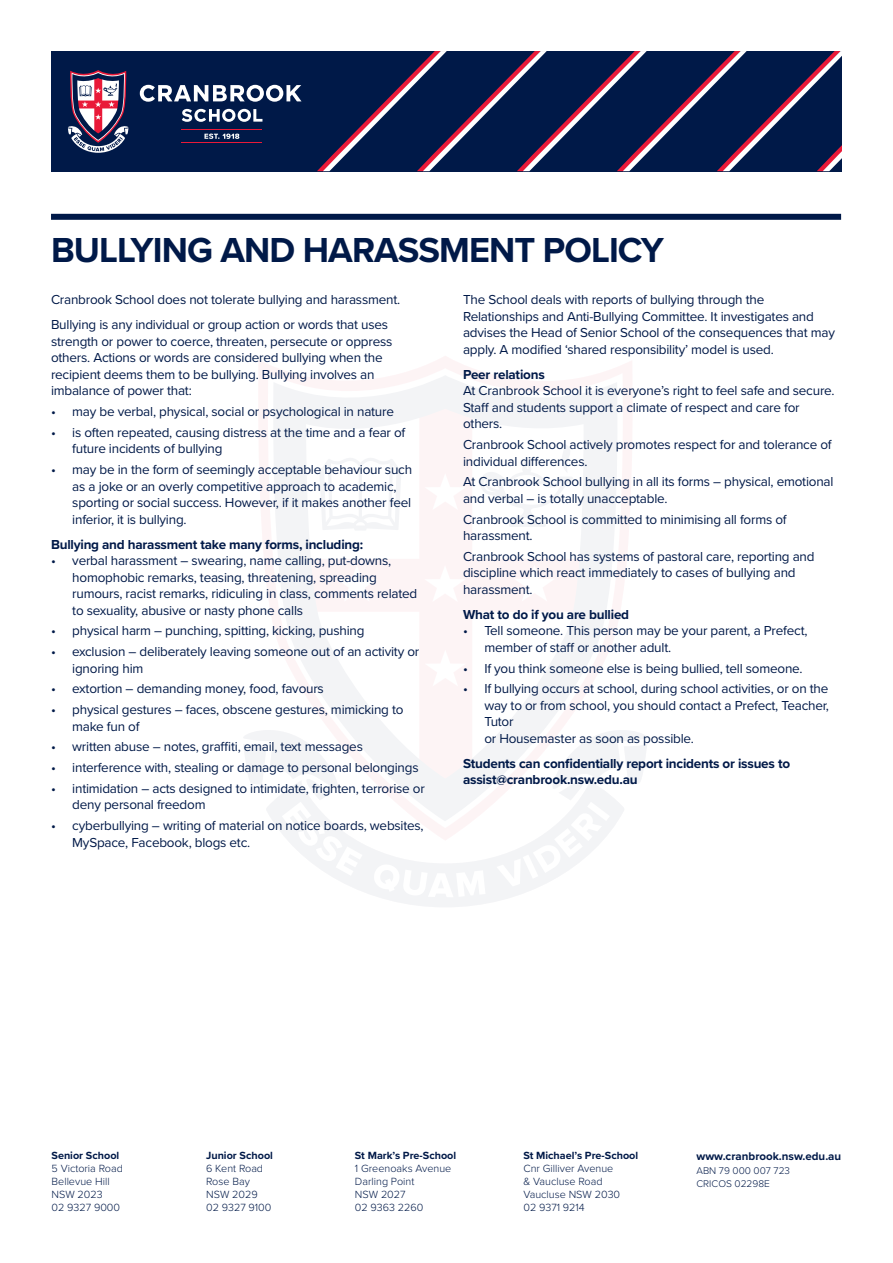
<style>
.page{position:relative;width:893px;height:1263px;background:#fff}
.page>*{position:absolute;margin:0;border:0;box-sizing:border-box;transform-origin:0 0}
.t1{font:700 36px "Proxima Nova";letter-spacing:-.025em;color:#001948}
.body{font:13.5px/16.5px "Proxima Nova";letter-spacing:-.015em;color:#001948}
.body-2{font:700 13.5px/16.5px "Proxima Nova";letter-spacing:-.015em;color:#001948}
.t2{font:700 11.55px "Proxima Nova";color:#001948}
.t3{font:300 10.8px/12.9px "Proxima Nova";color:#001948}
.t4{font:700 10.8px "Proxima Nova";color:#001948}
.t5{font:300 10.05px/12.9px "Proxima Nova";color:#001948}
</style>
<div class="page">
<div style="left:51px;top:51px;width:791px;height:120px;background:#001948"></div>
<hr style="left:182px;top:129px;width:80px;height:1px;background:#e91938">
<hr style="left:182px;top:142px;width:80px;height:1px;background:#e91938">
<svg style="left:204px;top:134px;width:35px;height:5px"></svg>
<svg style="left:68px;top:70px;width:61px;height:83px"></svg>
<svg style="left:182px;top:109px;width:80px;height:13px"></svg>
<svg style="left:140px;top:85px;width:161px;height:17px"></svg>
<svg style="left:317px;top:51px;width:525px;height:120px"></svg>
<svg style="left:259px;top:356px;width:373px;height:193px"></svg>
<svg style="left:264px;top:368px;width:363px;height:235px;fill:#fdf4f5"></svg>
<svg style="left:270px;top:375px;width:351px;height:405px"></svg>
<svg style="left:480px;top:443px;width:94px;height:84px"></svg>
<svg style="left:424px;top:565px;width:42px;height:37px"></svg>
<svg style="left:514px;top:565px;width:41px;height:36px"></svg>
<svg style="left:336px;top:565px;width:41px;height:37px"></svg>
<svg style="left:425px;top:473px;width:41px;height:37px"></svg>
<svg style="left:425px;top:650px;width:41px;height:36px"></svg>
<svg style="left:319px;top:456px;width:83px;height:75px"></svg>
<svg style="left:332px;top:780px;width:207px;height:127px"></svg>
<svg style="left:244px;top:720px;width:118px;height:156px"></svg>
<svg style="left:372px;top:863px;width:113px;height:34px"></svg>
<svg style="left:496px;top:720px;width:151px;height:166px"></svg>
<div style="left:51px;top:214px;width:790px;height:6px;background:#001948"></div>
<p class="t1" style="left:51px;top:223px;width:615px">BULLYING AND HARASSMENT POLICY</p>
<p class="body" style="left:51px;top:291px;width:351px">Cranbrook School does not tolerate bullying and harassment.</p>
<p class="body" style="left:51px;top:316px;width:343px">Bullying is any individual or group action or words that uses strength or power to coerce, threaten, persecute or oppress others. Actions or words are considered bullying when the recipient deems them to be bullying. Bullying involves an imbalance of power that:</p>
<p class="body" style="left:51px;top:403px;width:344px">• may be verbal, physical, social or psychological in nature</p>
<p class="body" style="left:72px;top:423px;width:335px;text-indent:-21px">• is often repeated, causing distress at the time and a fear of future incidents of bullying</p>
<p class="body" style="left:72px;top:461px;width:341px;text-indent:-21px">• may be in the form of seemingly acceptable behaviour such as a joke or an overly competitive approach to academic, sporting or social success. However, if it makes another feel inferior, it is bullying.</p>
<p class="body-2" style="left:51px;top:536px;width:314px">Bullying and harassment take many forms, including:</p>
<p class="body" style="left:72px;top:552px;width:347px;text-indent:-21px">• verbal harassment – swearing, name calling, put-downs, homophobic remarks, teasing, threatening, spreading rumours, racist remarks, ridiculing in class, comments related to sexuality, abusive or nasty phone calls</p>
<p class="body" style="left:51px;top:622px;width:315px">• physical harm – punching, spitting, kicking, pushing</p>
<p class="body" style="left:72px;top:643px;width:349px;text-indent:-21px">• exclusion – deliberately leaving someone out of an activity or ignoring him</p>
<p class="body" style="left:51px;top:680px;width:274px">• extortion – demanding money, food, favours</p>
<p class="body" style="left:72px;top:701px;width:333px;text-indent:-21px">• physical gestures – faces, obscene gestures, mimicking to make fun of</p>
<p class="body" style="left:51px;top:738px;width:313px">• written abuse – notes, graffiti, email, text messages</p>
<p class="body" style="left:51px;top:759px;width:369px">• interference with, stealing or damage to personal belongings</p>
<p class="body" style="left:72px;top:779px;width:354px;text-indent:-21px">• intimidation – acts designed to intimidate, frighten, terrorise or deny personal freedom</p>
<p class="body" style="left:72px;top:817px;width:353px;text-indent:-21px">• cyberbullying – writing of material on notice boards, websites,<br>MySpace, Facebook, blogs etc.</p>
<p class="body" style="left:463px;top:291px;width:373px">The School deals with reports of bullying through the Relationships and Anti-Bullying Committee. It investigates and advises the Head of Senior School of the consequences that may apply. A modified ‘shared responsibility’ model is used.</p>
<p class="body-2" style="left:463px;top:366px;width:83px">Peer relations</p>
<p class="body" style="left:463px;top:382px;width:373px">At Cranbrook School it is everyone’s right to feel safe and secure.<br>Staff and students support a climate of respect and care for others.</p>
<p class="body" style="left:463px;top:436px;width:370px">Cranbrook School actively promotes respect for and tolerance of individual differences.</p>
<p class="body" style="left:463px;top:473px;width:372px">At Cranbrook School bullying in all its forms – physical, emotional and verbal – is totally unacceptable.</p>
<p class="body" style="left:463px;top:510px;width:325px">Cranbrook School is committed to minimising all forms of harassment.</p>
<p class="body" style="left:463px;top:547px;width:353px">Cranbrook School has systems of pastoral care, reporting and discipline which react immediately to cases of bullying and harassment.</p>
<p class="body-2" style="left:463px;top:606px;width:168px">What to do if you are bullied</p>
<p class="body" style="left:484px;top:622px;width:325px;text-indent:-21px">• Tell someone. This person may be your parent, a Prefect, member of staff or another adult.</p>
<p class="body" style="left:463px;top:659px;width:341px">• If you think someone else is being bullied, tell someone.</p>
<p class="body" style="left:484px;top:680px;width:346px;text-indent:-21px">• If bullying occurs at school, during school activities, or on the way to or from school, you should contact a Prefect, Teacher, Tutor<br>or Housemaster as soon as possible.</p>
<p class="body-2" style="left:463px;top:755px;width:329px">Students can confidentially report incidents or issues to assist@cranbrook.nsw.edu.au</p>
<p class="t4" style="left:52px;top:1148px;width:69px">Senior School</p>
<p class="t3" style="left:52px;top:1162px;width:73px">5 Victoria Road<br>Bellevue Hill<br>NSW 2023<br>02 9327 9000</p>
<p class="t4" style="left:206px;top:1148px;width:68px">Junior School</p>
<p class="t3" style="left:206px;top:1162px;width:67px">6 Kent Road<br>Rose Bay<br>NSW 2029<br>02 9327 9100</p>
<p class="t4" style="left:355px;top:1148px;width:103px">St Mark’s Pre-School</p>
<p class="t3" style="left:355px;top:1162px;width:98px">1 Greenoaks Avenue<br>Darling Point<br>NSW 2027<br>02 9363 2260</p>
<p class="t4" style="left:523px;top:1148px;width:116px">St Michael’s Pre-School</p>
<p class="t3" style="left:523px;top:1162px;width:98px">Cnr Gilliver Avenue &amp; Vaucluse Road<br>Vaucluse NSW 2030<br>02 9371 9214</p>
<p class="t2" style="left:696px;top:1147px;width:146px">www.cranbrook.nsw.edu.au</p>
<p class="t5" style="left:696px;top:1163px;width:95px">ABN 79 000 007 723<br>CRICOS 02298E</p>
</div>
